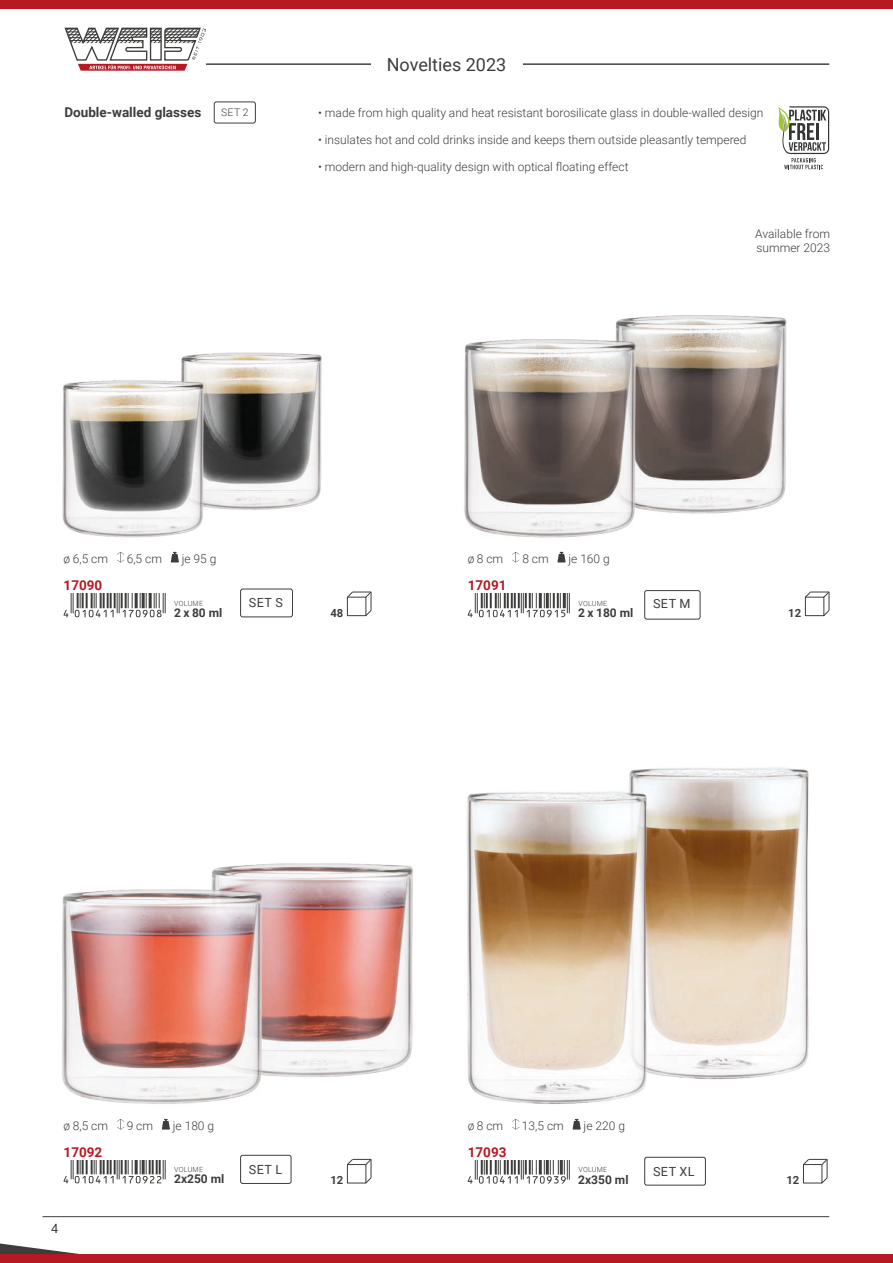
<style>
.page{position:relative;width:893px;height:1263px;background:#fff}
.page>*{position:absolute;margin:0;border:0;box-sizing:border-box;transform-origin:0 0}
.t1{font:18px "Roboto";color:#3d3d3c}
.t2{font:700 13.5px "Roboto";color:#b71923}
.t3{font:700 13.5px "Roboto";color:#3d3d3c}
.t4{font:12.75px "Roboto";color:#3d3d3c}
.t5{font:12.6px "Roboto";letter-spacing:.035em;color:#3d3d3c}
.t6{font:300 12px/13.5px "Roboto";color:#3d3d3c}
.t7{font:700 12px "Roboto";color:#3d3d3c}
.t8{font:700 11.25px "Roboto";color:#3d3d3c}
.t9{font:300 10.5px "Roboto";color:#3d3d3c}
.t10{font:300 7.05px "Roboto";letter-spacing:.035em;color:#3d3d3c}
</style>
<div class="page">
<svg style="left:64px;top:27px;width:142px;height:44px"></svg>
<svg style="left:0;top:1243px;width:79px;height:11px"></svg>
<div style="left:0;top:0;width:893px;height:9px;background:#b71923"></div>
<div style="left:0;top:1254px;width:893px;height:9px;background:#b71923"></div>
<hr style="left:206px;top:64px;width:623px;height:1px;background:#3d3d3c">
<hr style="left:43px;top:1216px;width:786px;height:1px;background:#3d3d3c">
<div style="left:371px;top:57px;width:151px;height:14px;background:#fff"></div>
<img style="left:274px;top:353px;width:48px;height:156px">
<img style="left:62px;top:352px;width:212px;height:211px">
<img style="left:635px;top:315px;width:152px;height:196px">
<img style="left:464px;top:318px;width:279px;height:245px">
<img style="left:681px;top:767px;width:128px;height:313px">
<img style="left:467px;top:768px;width:214px;height:362px">
<img style="left:212px;top:863px;width:201px;height:214px">
<img style="left:62px;top:872px;width:214px;height:258px">
<svg style="left:64px;top:1160px;width:102px;height:23px"></svg>
<svg style="left:468px;top:1160px;width:102px;height:23px"></svg>
<svg style="left:64px;top:594px;width:102px;height:23px"></svg>
<svg style="left:468px;top:594px;width:102px;height:23px"></svg>
<svg style="left:347px;top:591px;width:25px;height:25px"></svg>
<div style="left:347px;top:597px;width:19px;height:19px;background:#fff"></div>
<div style="left:347px;top:597px;width:19px;height:19px;border:1px solid #3d3d3c"></div>
<svg style="left:804px;top:591px;width:26px;height:26px"></svg>
<div style="left:805px;top:597px;width:19px;height:19px;background:#fff"></div>
<div style="left:805px;top:597px;width:19px;height:19px;border:1px solid #3d3d3c"></div>
<svg style="left:347px;top:1158px;width:25px;height:26px"></svg>
<div style="left:347px;top:1164px;width:19px;height:19px;background:#fff"></div>
<div style="left:347px;top:1164px;width:19px;height:19px;border:1px solid #3d3d3c"></div>
<svg style="left:803px;top:1158px;width:25px;height:26px"></svg>
<div style="left:803px;top:1164px;width:19px;height:19px;background:#fff"></div>
<div style="left:803px;top:1164px;width:19px;height:19px;border:1px solid #3d3d3c"></div>
<svg style="left:778px;top:106px;width:51px;height:63px"></svg>
<div style="left:240px;top:589px;width:53px;height:28px;border:1px solid #3d3d3c;border-radius:2px"></div>
<svg style="left:117px;top:1119px;width:7px;height:10px"></svg>
<svg style="left:162px;top:1119px;width:8px;height:10px"></svg>
<svg style="left:512px;top:1119px;width:7px;height:10px"></svg>
<svg style="left:573px;top:1119px;width:8px;height:10px"></svg>
<svg style="left:117px;top:552px;width:7px;height:10px"></svg>
<svg style="left:171px;top:552px;width:8px;height:10px"></svg>
<svg style="left:512px;top:552px;width:7px;height:10px"></svg>
<svg style="left:557px;top:552px;width:9px;height:10px"></svg>
<div style="left:644px;top:590px;width:56px;height:29px;border:1px solid #3d3d3c;border-radius:2px"></div>
<div style="left:240px;top:1155px;width:51px;height:29px;border:1px solid #3d3d3c;border-radius:2px"></div>
<div style="left:644px;top:1157px;width:62px;height:28px;border:1px solid #3d3d3c;border-radius:2px"></div>
<div style="left:214px;top:102px;width:42px;height:21px;border:1px solid #3d3d3c;border-radius:2px"></div>
<h1 class="t1" style="left:387px;top:52px;width:121px">Novelties 2023</h1>
<p class="t3" style="left:64px;top:103px;width:138px">Double-walled glasses</p>
<p class="t6" style="left:318px;top:105px;width:447px">• made from high quality and heat resistant borosilicate glass in double-walled design</p>
<p class="t6" style="left:318px;top:132px;width:430px">• insulates hot and cold drinks inside and keeps them outside pleasantly tempered</p>
<p class="t6" style="left:318px;top:159px;width:312px">• modern and high-quality design with optical floating effect</p>
<p class="t9" style="left:221px;top:105px;width:29px">SET 2</p>
<p class="t6" style="left:64px;top:551px;width:46px">ø 6,5 cm</p>
<p class="t6" style="left:127px;top:551px;width:37px">6,5 cm</p>
<p class="t6" style="left:182px;top:551px;width:36px">je 95 g</p>
<p class="t6" style="left:468px;top:551px;width:37px">ø 8 cm</p>
<p class="t6" style="left:522px;top:551px;width:28px">8 cm</p>
<p class="t6" style="left:568px;top:551px;width:43px">je 160 g</p>
<p class="t2" style="left:64px;top:575px;width:40px">17090</p>
<p class="t2" style="left:468px;top:575px;width:40px">17091</p>
<p class="t6" style="left:755px;top:227px;width:76px">Available from summer 2023</p>
<p class="t10" style="left:174px;top:598px;width:30px">VOLUME</p>
<p class="t7" style="left:174px;top:605px;width:50px">2 x 80 ml</p>
<p class="t5" style="left:249px;top:593px;width:35px">SET S</p>
<p class="t10" style="left:578px;top:598px;width:30px">VOLUME</p>
<p class="t5" style="left:653px;top:595px;width:39px">SET M</p>
<p class="t7" style="left:578px;top:605px;width:57px">2 x 180 ml</p>
<p class="t8" style="left:330px;top:605px;width:14px">48</p>
<p class="t8" style="left:788px;top:605px;width:14px">12</p>
<p class="t6" style="left:64px;top:1118px;width:46px">ø 8,5 cm</p>
<p class="t6" style="left:127px;top:1118px;width:28px">9 cm</p>
<p class="t6" style="left:173px;top:1118px;width:43px">je 180 g</p>
<p class="t6" style="left:468px;top:1118px;width:37px">ø 8 cm</p>
<p class="t6" style="left:522px;top:1118px;width:43px">13,5 cm</p>
<p class="t6" style="left:584px;top:1118px;width:43px">je 220 g</p>
<p class="t2" style="left:64px;top:1142px;width:40px">17092</p>
<p class="t2" style="left:468px;top:1142px;width:40px">17093</p>
<p class="t4" style="left:51px;top:1220px;width:9px">4</p>
<p class="t10" style="left:174px;top:1164px;width:30px">VOLUME</p>
<p class="t7" style="left:174px;top:1171px;width:52px">2x250 ml</p>
<p class="t5" style="left:249px;top:1161px;width:35px">SET L</p>
<p class="t5" style="left:653px;top:1163px;width:43px">SET XL</p>
<p class="t10" style="left:578px;top:1164px;width:30px">VOLUME</p>
<p class="t7" style="left:578px;top:1171px;width:52px">2x350 ml</p>
<p class="t8" style="left:330px;top:1172px;width:14px">12</p>
<p class="t8" style="left:786px;top:1172px;width:14px">12</p>
</div>
